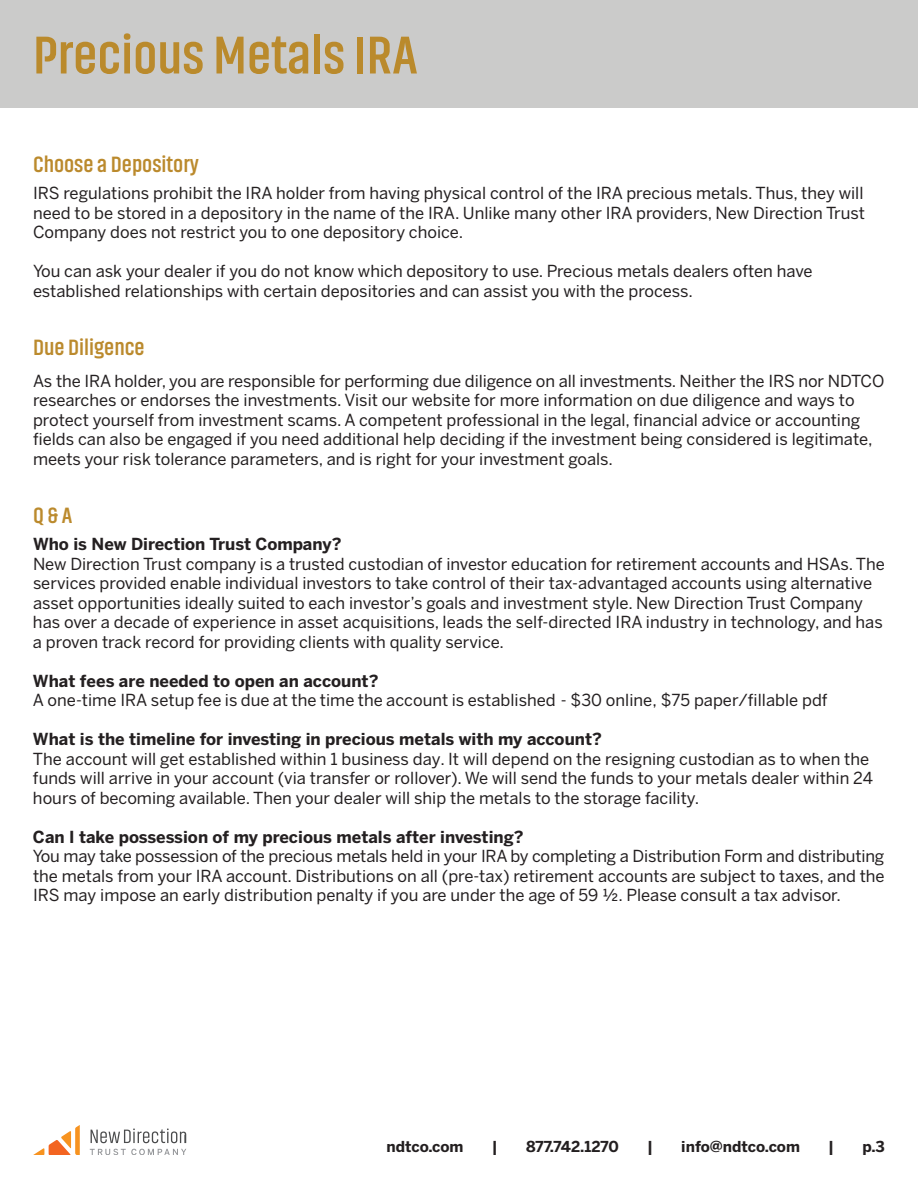
<style>
.page{position:relative;width:918px;height:1188px;background:#fff}
.page>*{position:absolute;margin:0;border:0;box-sizing:border-box;transform-origin:0 0}
.t1{font:700 54px "Akhand";color:#ba8a2c}
.t2{font:700 22.5px "Akhand";color:#bb8a2d}
.t3{font:16.5px/19.5px "Benton Sans";color:#242021}
.t4{font:700 15px "Benton Sans";color:#231f20}
.s1{font-weight:700}
</style>
<div class="page">
<div style="left:0;top:0;width:918px;height:108px;background:#cbcbca"></div>
<svg style="left:91px;top:1128px;width:95px;height:15px"></svg>
<svg style="left:33px;top:1125px;width:47px;height:30px"></svg>
<svg style="left:90px;top:1149px;width:96px;height:6px"></svg>
<p class="t1" style="left:33px;top:26px;width:386px">Precious Metals IRA</p>
<p class="t2" style="left:33px;top:153px;width:167px">Choose a Depository</p>
<p class="t3" style="left:33px;top:183px;width:834px;text-align:justify">IRS regulations prohibit the IRA holder from having physical control of the IRA precious metals. Thus, they will need to be stored in a depository in the name of the IRA. Unlike many other IRA providers, New Direction Trust Company does not restrict you to one depository choice.</p>
<p class="t3" style="left:33px;top:261px;width:781px">You can ask your dealer if you do not know which depository to use. Precious metals dealers often have established relationships with certain depositories and can assist you with the process.</p>
<p class="t2" style="left:33px;top:336px;width:113px">Due Diligence</p>
<p class="t3" style="left:33px;top:371px;width:853px">As the IRA holder, you are responsible for performing due diligence on all investments. Neither the IRS nor NDTCO researches or endorses the investments. Visit our website for more information on due diligence and ways to protect yourself from investment scams. A competent professional in the legal, financial advice or accounting fields can also be engaged if you need additional help deciding if the investment being considered is legitimate, meets your risk tolerance parameters, and is right for your investment goals.</p>
<p class="t2" style="left:33px;top:504px;width:41px">Q &amp; A</p>
<p class="t3" style="left:33px;top:534px;width:853px"><span class="s1">Who is New Direction Trust Company?<br></span>New Direction Trust company is a trusted custodian of investor education for retirement accounts and HSAs. The services provided enable individual investors to take control of their tax-advantaged accounts using alternative asset opportunities ideally suited to each investor’s goals and investment style. New Direction Trust Company has over a decade of experience in asset acquisitions, leads the self-directed IRA industry in technology, and has a proven track record for providing clients with quality service.</p>
<p class="t3" style="left:33px;top:671px;width:796px"><span class="s1">What fees are needed to open an account?<br></span>A one-time IRA setup fee is due at the time the account is established - $30 online, $75 paper/fillable pdf</p>
<p class="t3" style="left:33px;top:729px;width:841px"><span class="s1">What is the timeline for investing in precious metals with my account?<br></span>The account will get established within 1 business day. It will depend on the resigning custodian as to when the funds will arrive in your account (via transfer or rollover). We will send the funds to your metals dealer within 24 hours of becoming available. Then your dealer will ship the metals to the storage facility.</p>
<p class="t3" style="left:33px;top:827px;width:853px"><span class="s1">Can I take possession of my precious metals after investing?<br></span>You may take possession of the precious metals held in your IRA by completing a Distribution Form and distributing the metals from your IRA account. Distributions on all (pre-tax) retirement accounts are subject to taxes, and the IRS may impose an early distribution penalty if you are under the age of 59 ½. Please consult a tax advisor.</p>
<p class="t4" style="left:386px;top:1137px;width:79px">ndtco.com</p>
<p class="t4" style="left:492px;top:1137px;width:7px">|</p>
<p class="t4" style="left:526px;top:1137px;width:94px">877.742.1270</p>
<p class="t4" style="left:647px;top:1137px;width:7px">|</p>
<p class="t4" style="left:681px;top:1137px;width:120px">info@ndtco.com</p>
<p class="t4" style="left:828px;top:1137px;width:7px">|</p>
<p class="t4" style="left:863px;top:1137px;width:24px">p.3</p>
</div>
